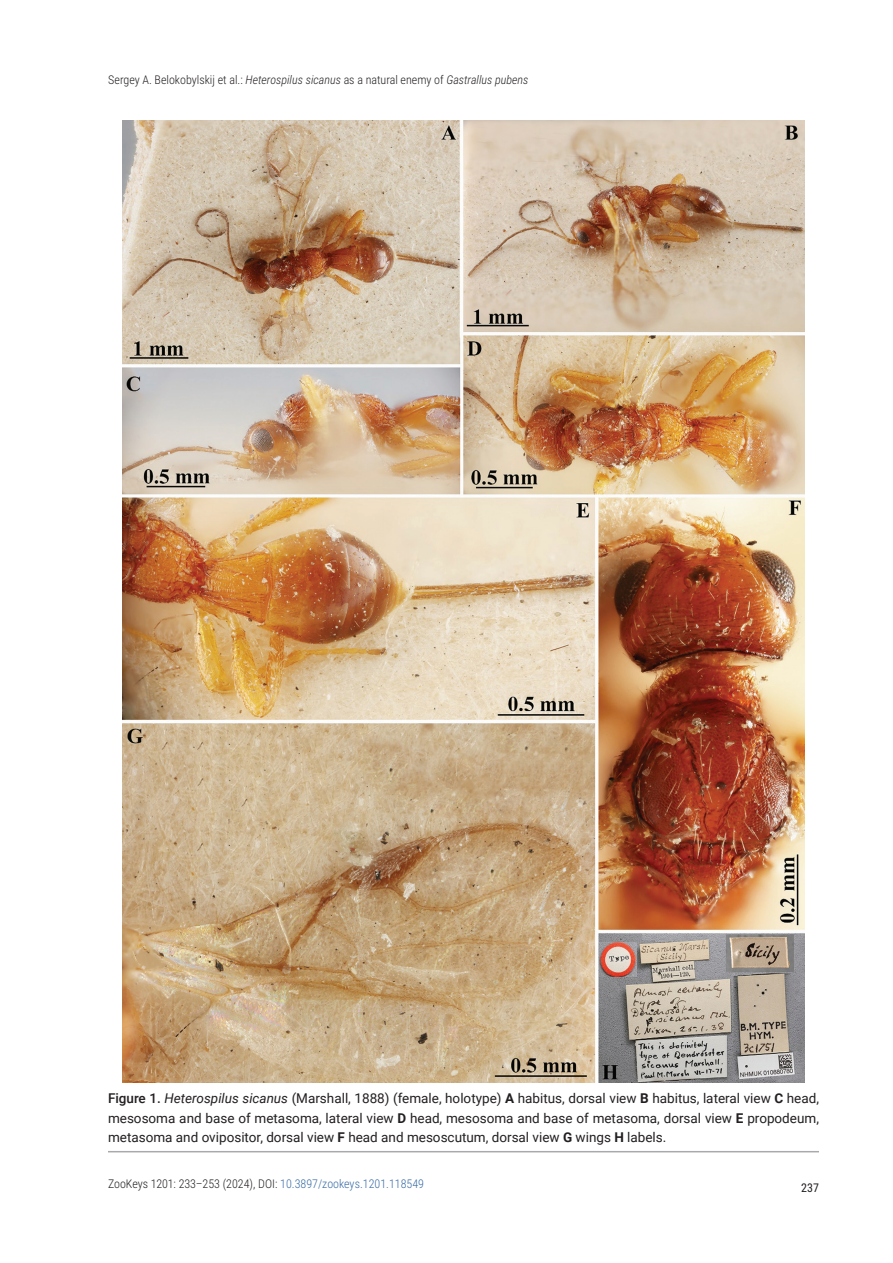
<style>
.page{position:relative;width:893px;height:1263px;background:#fff}
.page>*{position:absolute;margin:0;border:0;box-sizing:border-box;transform-origin:0 0}
.t1{font:13.5px/19.8px "Roboto";color:#231f20;text-align:justify}
.t2{font:300 12px "Roboto Condensed";color:#231f20}
.t3{font:12px "Roboto Condensed";color:#231f20}
.s1{font-style:italic}
.s2{font-weight:500}
.s3{font-weight:700}
.s4{color:#376ba5}
</style>
<div class="page">
<img style="left:123px;top:121px;width:681px;height:961px">
<hr style="left:108px;top:1151px;width:711px;height:1px;background:#a8a9ad">
<p class="t2" style="left:108px;top:71px;width:422px">Sergey A. Belokobylskij et al.: <span class="s1">Heterospilus sicanus</span> as a natural enemy of <span class="s1">Gastrallus pubens</span></p>
<p class="t1" style="left:108px;top:1087px;width:712px"><span class="s2">Figure 1.</span> <span class="s1">Heterospilus sicanus</span> (Marshall, 1888) (female, holotype) <span class="s3">A</span> habitus, dorsal view <span class="s3">B</span> habitus, lateral view <span class="s3">C</span> head, mesosoma and base of metasoma, lateral view <span class="s3">D</span> head, mesosoma and base of metasoma, dorsal view <span class="s3">E</span> propodeum, metasoma and ovipositor, dorsal view <span class="s3">F</span> head and mesoscutum, dorsal view <span class="s3">G</span> wings <span class="s3">H</span> labels.</p>
<p class="t2" style="left:108px;top:1175px;width:318px">ZooKeys 1201: 233–253 (2024), DOI: <span class="s4">10.3897/zookeys.1201.118549</span></p>
<p class="t3" style="left:801px;top:1179px;width:19px">237</p>
</div>
